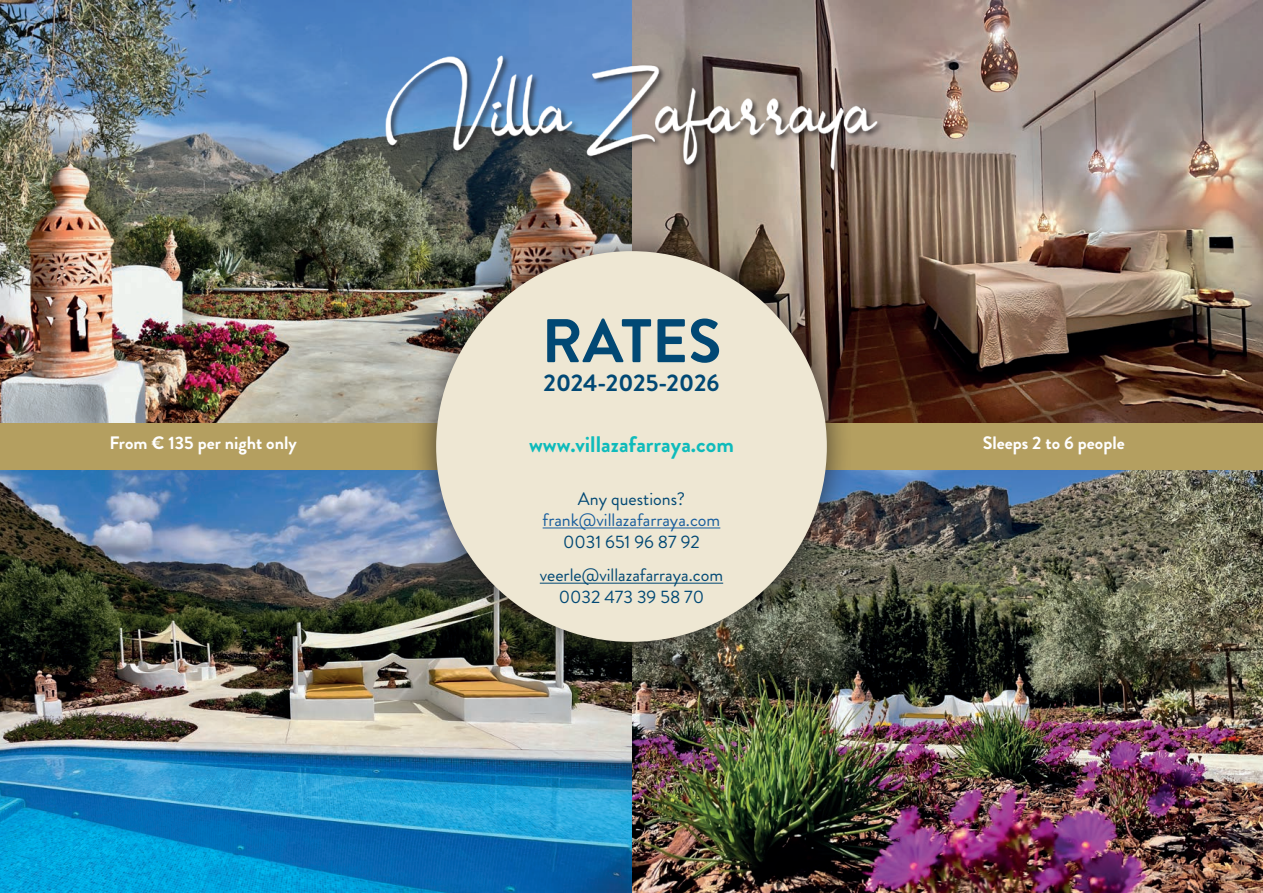
<style>
.page{position:relative;width:1263px;height:893px;background:#fff}
.page>*{position:absolute;margin:0;border:0;box-sizing:border-box;transform-origin:0 0}
.t1{font:700 61.5px "Brandon Grotesque";color:#014874}
.t2{font:700 24px "Brandon Grotesque";color:#014874}
.t3{font:700 22.5px "Brandon Grotesque";color:#0fbbbb}
.t4{font:18px/33.6px "Brandon Grotesque";color:#014874;text-align:center}
.t5{font:700 18px "Brandon Grotesque";color:#fff}
.t6{font:18px "Brandon Grotesque";color:#175d9e}
</style>
<div class="page">
<img style="left:0;top:0;width:1263px;height:893px">
<img style="left:316px;top:0;width:631px;height:182px">
<div style="left:0;top:423px;width:1263px;height:47px;background:#b49f60"></div>
<div style="left:410px;top:225px;width:443px;height:443px;background:#231f20;opacity:.75"></div>
<div style="left:436px;top:251px;width:391px;height:391px;background:#eee7d3;border-radius:50%"></div>
<hr style="left:543px;top:527px;width:177px;height:1px;background:#175d9e">
<hr style="left:540px;top:583px;width:183px;height:1px;background:#014874">
<p class="t5" style="left:109px;top:430px;width:189px">From € 135 per night only</p>
<h1 class="t1" style="left:542px;top:298px;width:181px">RATES</h1>
<h2 class="t2" style="left:544px;top:366px;width:177px">2024-2025-2026</h2>
<p class="t3" style="left:529px;top:429px;width:206px">www.villazafarraya.com</p>
<p class="t4" style="left:578px;top:482px;width:109px">Any questions?</p>
<p class="t6" style="left:543px;top:508px;width:179px">frank@villazafarraya.com</p>
<p class="t4" style="left:540px;top:525px;width:185px">0031 651 96 87 92 veerle@villazafarraya.com</p>
<p class="t4" style="left:559px;top:580px;width:147px">0032 473 39 58 70</p>
<p class="t5" style="left:983px;top:430px;width:143px">Sleeps 2 to 6 people</p>
</div>
